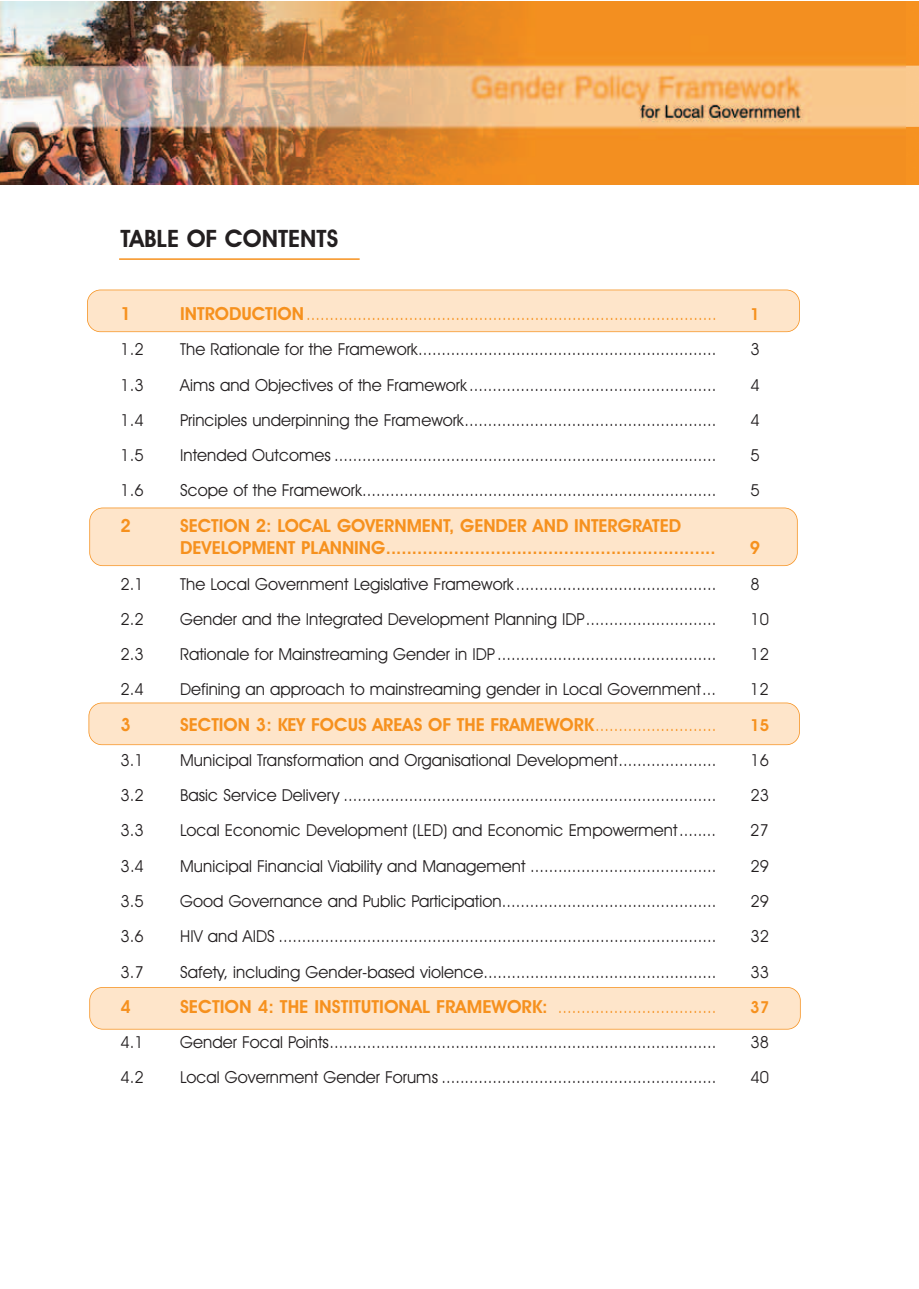
<style>
.page{position:relative;width:919px;height:1289px;background:#fff}
.page>*{position:absolute;margin:0;border:0;box-sizing:border-box;transform-origin:0 0}
.t1{font:24px "TT1 F6 O00";color:#231f20}
.t2{font:18px/22.5px "TT1 F6 O00";color:#f6911e}
.t3{font:16.5px "TT1 F3 O00";color:#231f20}
.t4{font:16.5px "TT1 F3 O00";color:#f6911e}
.t5{font:16.5px "TT1 F6 O00";color:#f6911e}
.s1{font-family:"TT1 F6 O00";font-size:18px}
.s2{font-family:"TT1 F3 O00";font-size:16.5px}
</style>
<div class="page">
<div style="left:87px;top:290px;width:712px;height:42px;background:#fee5ca;border-radius:13px"></div>
<div style="left:87px;top:289px;width:712px;height:43px;border:2px solid #f6911e;border-radius:14px"></div>
<div style="left:90px;top:508px;width:707px;height:57px;background:#fee5ca;border-radius:13px"></div>
<div style="left:89px;top:507px;width:708px;height:59px;border:2px solid #f6911e;border-radius:14px"></div>
<div style="left:89px;top:703px;width:710px;height:41px;background:#fee5ca;border-radius:13px"></div>
<div style="left:88px;top:702px;width:711px;height:43px;border:2px solid #f6911e;border-radius:14px"></div>
<div style="left:90px;top:987px;width:710px;height:42px;background:#fee5ca;border-radius:13px"></div>
<div style="left:89px;top:987px;width:711px;height:42px;border:2px solid #f6911e;border-radius:14px"></div>
<img style="left:0;top:1px;width:918px;height:183px">
<hr style="left:119px;top:258px;width:240px;height:2px;background:#f6911e">
<h1 class="t1" style="left:121px;top:229px;width:219px">TABLE OF CONTENTS</h1>
<p class="t2" style="left:121px;top:304px;width:12px">1</p>
<p class="t4" style="left:180px;top:308px;width:538px"><span class="s1">INTRODUCTION</span>........................................................................................</p>
<p class="t5" style="left:750px;top:308px;width:11px">1</p>
<p class="t3" style="left:121px;top:343px;width:25px">1.2</p>
<p class="t3" style="left:180px;top:343px;width:537px">The Rationale for the Framework................................................................</p>
<p class="t3" style="left:750px;top:343px;width:11px">3</p>
<p class="t3" style="left:121px;top:379px;width:25px">1.3</p>
<p class="t3" style="left:180px;top:379px;width:537px">Aims and Objectives of the Framework .....................................................</p>
<p class="t3" style="left:750px;top:379px;width:11px">4</p>
<p class="t3" style="left:121px;top:414px;width:25px">1.4</p>
<p class="t3" style="left:180px;top:414px;width:537px">Principles underpinning the Framework......................................................</p>
<p class="t3" style="left:750px;top:414px;width:11px">4</p>
<p class="t3" style="left:121px;top:449px;width:25px">1.5</p>
<p class="t3" style="left:180px;top:449px;width:538px">Intended Outcomes ..................................................................................</p>
<p class="t3" style="left:750px;top:449px;width:11px">5</p>
<p class="t3" style="left:121px;top:484px;width:25px">1.6</p>
<p class="t3" style="left:180px;top:484px;width:538px">Scope of the Framework............................................................................</p>
<p class="t3" style="left:750px;top:484px;width:11px">5</p>
<p class="t2" style="left:121px;top:516px;width:12px">2</p>
<p class="t2" style="left:180px;top:516px;width:537px">SECTION 2: LOCAL GOVERNMENT, GENDER AND INTERGRATED<br>DEVELOPMENT PLANNING...............................................................</p>
<p class="t2" style="left:749px;top:538px;width:12px">9</p>
<p class="t3" style="left:121px;top:577px;width:25px">2.1</p>
<p class="t3" style="left:180px;top:577px;width:537px">The Local Government Legislative Framework ...........................................</p>
<p class="t3" style="left:750px;top:577px;width:11px">8</p>
<p class="t3" style="left:121px;top:613px;width:25px">2.2</p>
<p class="t3" style="left:180px;top:613px;width:537px">Gender and the Integrated Development Planning IDP............................</p>
<p class="t3" style="left:750px;top:613px;width:20px">10</p>
<p class="t3" style="left:121px;top:648px;width:25px">2.3</p>
<p class="t3" style="left:180px;top:648px;width:537px">Rationale for Mainstreaming Gender in IDP ...............................................</p>
<p class="t3" style="left:750px;top:648px;width:20px">12</p>
<p class="t3" style="left:121px;top:683px;width:25px">2.4</p>
<p class="t3" style="left:180px;top:683px;width:537px">Defining an approach to mainstreaming gender in Local Government...</p>
<p class="t3" style="left:750px;top:683px;width:20px">12</p>
<p class="t2" style="left:121px;top:715px;width:12px">3</p>
<p class="t2" style="left:180px;top:715px;width:537px">SECTION 3: KEY FOCUS AREAS OF THE FRAMEWORK<span class="s2">..........................</span></p>
<p class="t5" style="left:750px;top:719px;width:21px">15</p>
<p class="t3" style="left:121px;top:754px;width:25px">3.1</p>
<p class="t3" style="left:180px;top:754px;width:537px">Municipal Transformation and Organisational Development.....................</p>
<p class="t3" style="left:750px;top:754px;width:20px">16</p>
<p class="t3" style="left:121px;top:789px;width:25px">3.2</p>
<p class="t3" style="left:180px;top:789px;width:537px">Basic Service Delivery ................................................................................</p>
<p class="t3" style="left:750px;top:789px;width:20px">23</p>
<p class="t3" style="left:121px;top:824px;width:25px">3.3</p>
<p class="t3" style="left:180px;top:824px;width:537px">Local Economic Development (LED) and Economic Empowerment........</p>
<p class="t3" style="left:750px;top:824px;width:20px">27</p>
<p class="t3" style="left:121px;top:860px;width:25px">3.4</p>
<p class="t3" style="left:180px;top:860px;width:537px">Municipal Financial Viability and Management ........................................</p>
<p class="t3" style="left:750px;top:860px;width:20px">29</p>
<p class="t3" style="left:121px;top:895px;width:25px">3.5</p>
<p class="t3" style="left:180px;top:895px;width:537px">Good Governance and Public Participation..............................................</p>
<p class="t3" style="left:750px;top:895px;width:20px">29</p>
<p class="t3" style="left:121px;top:930px;width:25px">3.6</p>
<p class="t3" style="left:180px;top:930px;width:538px">HIV and AIDS ..............................................................................................</p>
<p class="t3" style="left:750px;top:930px;width:20px">32</p>
<p class="t3" style="left:121px;top:965px;width:25px">3.7</p>
<p class="t3" style="left:180px;top:965px;width:537px">Safety, including Gender-based violence..................................................</p>
<p class="t3" style="left:750px;top:965px;width:20px">33</p>
<p class="t2" style="left:121px;top:997px;width:12px">4</p>
<p class="t2" style="left:180px;top:997px;width:537px">SECTION 4: THE INSTITUTIONAL FRAMEWORK: <span class="s2">..................................</span></p>
<p class="t5" style="left:750px;top:1001px;width:21px">37</p>
<p class="t3" style="left:121px;top:1036px;width:25px">4.1</p>
<p class="t3" style="left:180px;top:1036px;width:537px">Gender Focal Points...................................................................................</p>
<p class="t3" style="left:750px;top:1036px;width:20px">38</p>
<p class="t3" style="left:121px;top:1071px;width:25px">4.2</p>
<p class="t3" style="left:180px;top:1071px;width:537px">Local Government Gender Forums ...........................................................</p>
<p class="t3" style="left:750px;top:1071px;width:20px">40</p>
</div>
